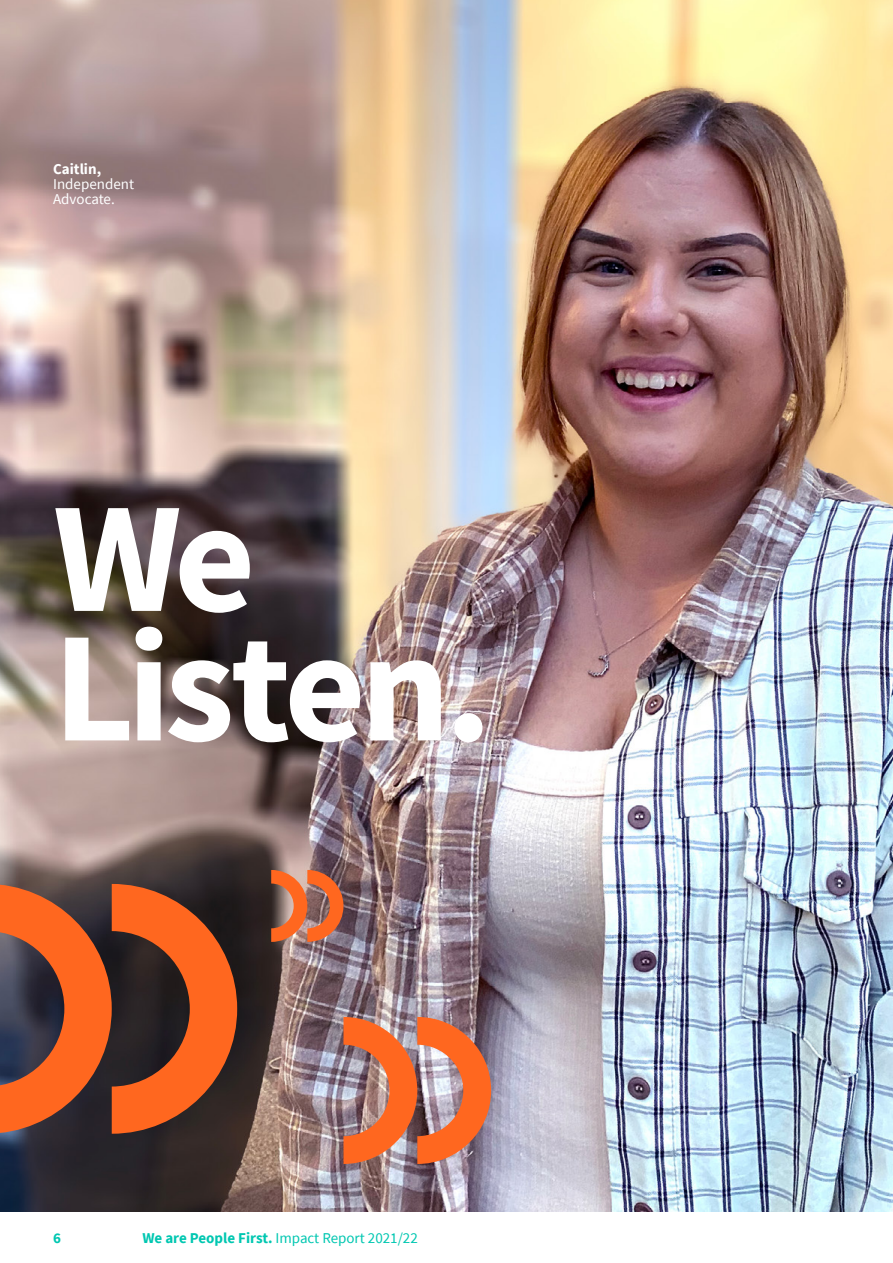
<style>
.page{position:relative;width:893px;height:1263px;background:#fff}
.page>*{position:absolute;margin:0;border:0;box-sizing:border-box;transform-origin:0 0}
.t1{font:700 157.65px/129.4px "Source Sans Pro";letter-spacing:-.04em;color:#fff}
.t2{font:15px "Source Sans Pro";color:#00c7b1}
.t3{font:15px/15px "Source Sans Pro";color:#fff}
.t4{font:700 15px "Source Sans Pro";color:#fff}
.t5{font:700 15px "Source Sans Pro";color:#00c7b1}
.s1{font-weight:700}
</style>
<div class="page">
<img style="left:0;top:0;width:893px;height:1212px">
<svg style="left:0;top:884px;width:237px;height:250px;background:#944727"></svg>
<svg style="left:271px;top:870px;width:72px;height:72px;background:#c36e4b"></svg>
<img style="left:343px;top:1017px;width:148px;height:147px">
<p class="t4" style="left:53px;top:159px;width:50px">Caitlin,</p>
<p class="t3" style="left:53px;top:176px;width:82px">Independent<br>Advocate.</p>
<h1 class="t1" style="left:53px;top:491px;width:440px">We<br>Listen.</h1>
<p class="t5" style="left:53px;top:1228px;width:9px">6</p>
<p class="t2" style="left:142px;top:1228px;width:277px"><span class="s1">We are People First.</span> Impact Report 2021/22</p>
</div>
